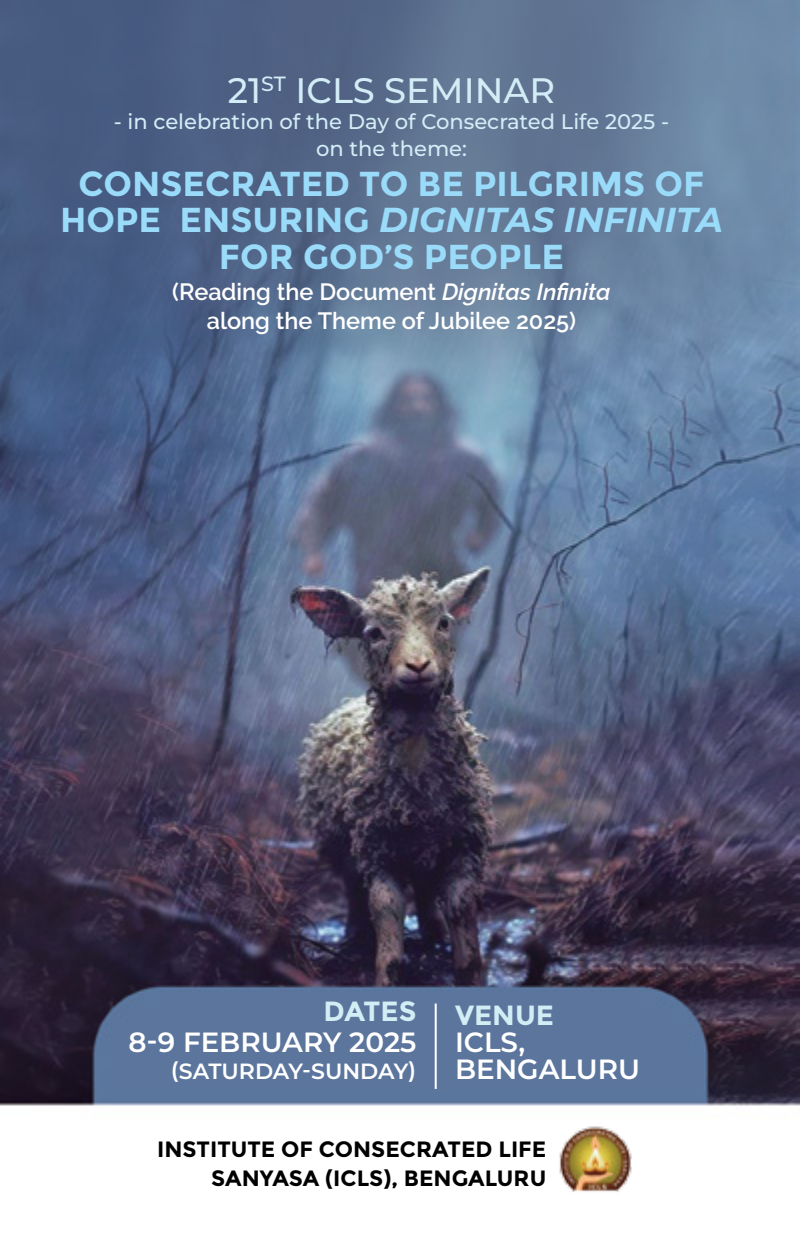
<style>
.page{position:relative;width:800px;height:1253px;background:#fff}
.page>*{position:absolute;margin:0;border:0;box-sizing:border-box;transform-origin:0 0}
.t1{font:500 35.4px "Montserrat";color:#d2edf6}
.t2{font:700 34.6px/36.6px "Montserrat";color:#9adbf9;text-align:center}
.t3{font:600 27.8px/31.2px "Montserrat";color:#fff;text-align:right}
.t4{font:700 27.8px "Montserrat";color:#d2edf4}
.t5{font:600 23.4px/28.8px "Raleway";color:#fff;text-align:center}
.t6{font:700 22.2px/28.6px "Montserrat";color:#000;text-align:right}
.t7{font:600 22px "Montserrat";letter-spacing:-.005em;color:#fff}
.t8{font:500 21px "Montserrat";color:#d2edf6}
.s1{font-style:italic}
.s2{font-weight:700;color:#d2edf4}
</style>
<div class="page">
<img style="left:0;top:0;width:799px;height:1106px">
<hr style="left:434px;top:1003px;width:2px;height:86px;background:#fff">
<img style="left:559px;top:1126px;width:73px;height:66px">
<p class="t1" style="left:228px;top:67px;width:329px">21<sup>ST</sup> ICLS SEMINAR</p>
<p class="t8" style="left:114px;top:108px;width:556px">- in celebration of the Day of Consecrated Life 2025 -</p>
<p class="t8" style="left:316px;top:134px;width:152px">on the theme:</p>
<p class="t2" style="left:60px;top:165px;width:664px">CONSECRATED TO BE PILGRIMS OF<br>HOPE ENSURING <span class="s1">DIGNITAS INFINITA<br></span>FOR GOD’S PEOPLE</p>
<p class="t5" style="left:172px;top:278px;width:440px">(Reading the Document <span class="s1">Dignitas Infinita </span>along the Theme of Jubilee 2025)</p>
<p class="t3" style="left:128px;top:994px;width:289px"><span class="s2">DATES<br></span>8-9 FEBRUARY 2025</p>
<p class="t7" style="left:171px;top:1057px;width:247px">(SATURDAY-SUNDAY)</p>
<p class="t4" style="left:455px;top:998px;width:100px">VENUE</p>
<p class="t3" style="left:455px;top:1028px;width:186px;line-height:27.2px;text-align:left">ICLS,<br>BENGALURU</p>
<p class="t6" style="left:157px;top:1135px;width:390px">INSTITUTE OF CONSECRATED LIFE<br>SANYASA (ICLS), BENGALURU</p>
</div>
